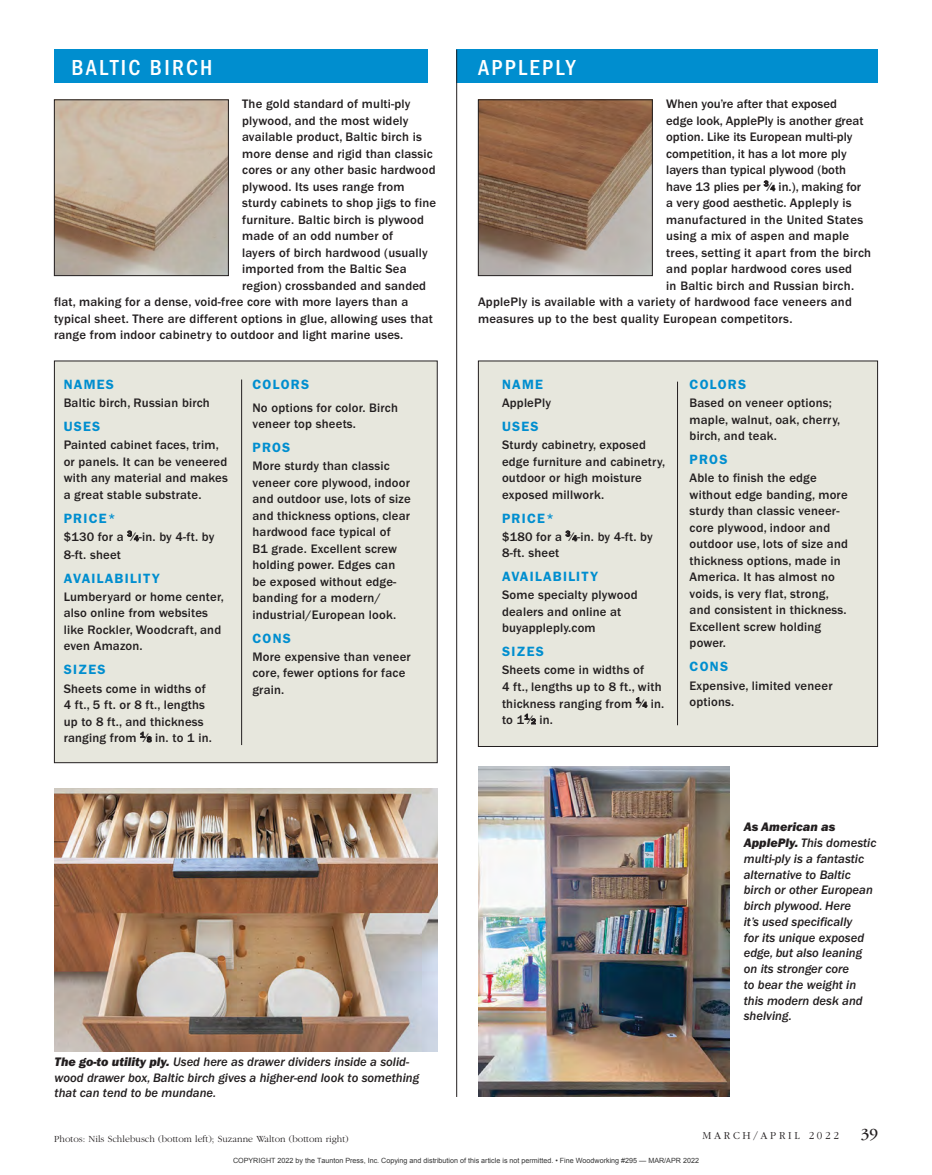
<style>
.page{position:relative;width:932px;height:1175px;background:#fff}
.page>*{position:absolute;margin:0;border:0;box-sizing:border-box;transform-origin:0 0}
.t1{font:500 condensed 22.5px "ITC Franklin Gothic Std";letter-spacing:.1em;color:#fff}
.t2{font:16.05px "ITC Garamond Std";color:#231f20}
.t3{font:600 13.5px "ITC Franklin Gothic Std";letter-spacing:.09em;color:#008ecf}
.t4{font:500 12.75px/16.5px "ITC Franklin Gothic Std";letter-spacing:.015em;color:#231f20}
.t5{font:12.75px/15.8px "ITC Franklin Gothic Std Med It";color:#231f20}
.t6{font:300 11.1px "ITC Garamond Std";letter-spacing:.24em;color:#231f20}
.t7{font:300 9.75px "ITC Garamond Std";letter-spacing:.005em;color:#231f20}
.t8{font:7.2px "Arial";color:rgb(0 0 0/.8)}
.s1{font-size:8.1px}
.s2{font-family:"ITC Franklin Gothic Std Hvy It"}
</style>
<div class="page">
<div style="left:54px;top:50px;width:374px;height:33px;background:#008ecf"></div>
<div style="left:456px;top:50px;width:422px;height:33px;background:#008ecf"></div>
<svg style="left:763px;top:181px;width:12px;height:10px"></svg>
<img style="left:480px;top:101px;width:170px;height:173px">
<div style="left:478px;top:99px;width:174px;height:177px;border:1px solid #231f20"></div>
<div style="left:54px;top:361px;width:383px;height:401px;background:#e7e7dd"></div>
<div style="left:54px;top:360px;width:383px;height:403px;border:1px solid #231f20"></div>
<img style="left:54px;top:788px;width:383px;height:263px">
<img style="left:56px;top:101px;width:171px;height:173px">
<div style="left:54px;top:99px;width:175px;height:177px;border:1px solid #231f20"></div>
<div style="left:478px;top:361px;width:399px;height:385px;background:#e7e7dd"></div>
<div style="left:478px;top:360px;width:400px;height:387px;border:1px solid #231f20"></div>
<hr style="left:456px;top:50px;width:1px;height:1046px;background:#231f20">
<img style="left:478px;top:766px;width:251px;height:330px">
<svg style="left:127px;top:531px;width:12px;height:10px"></svg>
<svg style="left:140px;top:732px;width:12px;height:10px"></svg>
<svg style="left:565px;top:531px;width:12px;height:10px"></svg>
<svg style="left:636px;top:697px;width:11px;height:10px"></svg>
<svg style="left:525px;top:714px;width:10px;height:10px"></svg>
<hr style="left:677px;top:381px;width:1px;height:344px;background:#231f20">
<hr style="left:241px;top:379px;width:1px;height:366px;background:#231f20">
<p class="t1" style="left:71px;top:55px;width:143px">BALTIC BIRCH</p>
<p class="t4" style="left:242px;top:96px;width:170px">The gold standard of multi-ply</p>
<p class="t4" style="left:242px;top:112px;width:168px">plywood, and the most widely</p>
<p class="t4" style="left:242px;top:129px;width:181px">available product, Baltic birch is</p>
<p class="t4" style="left:242px;top:145px;width:192px">more dense and rigid than classic</p>
<p class="t4" style="left:242px;top:162px;width:195px">cores or any other basic hardwood</p>
<p class="t4" style="left:242px;top:178px;width:164px">plywood. Its uses range from</p>
<p class="t4" style="left:242px;top:195px;width:195px">sturdy cabinets to shop jigs to fine</p>
<p class="t4" style="left:242px;top:211px;width:183px">furniture. Baltic birch is plywood</p>
<p class="t4" style="left:242px;top:228px;width:152px">made of an odd number of</p>
<p class="t4" style="left:242px;top:244px;width:187px">layers of birch hardwood (usually</p>
<p class="t4" style="left:242px;top:261px;width:166px">imported from the Baltic Sea</p>
<p class="t4" style="left:242px;top:277px;width:185px">region) crossbanded and sanded</p>
<p class="t4" style="left:54px;top:294px;width:356px">flat, making for a dense, void-free core with more layers than a</p>
<p class="t4" style="left:54px;top:310px;width:380px">typical sheet. There are different options in glue, allowing uses that</p>
<p class="t4" style="left:54px;top:327px;width:351px">range from indoor cabinetry to outdoor and light marine uses.</p>
<p class="t3" style="left:64px;top:377px;width:52px">NAMES</p>
<p class="t4" style="left:64px;top:395px;width:148px">Baltic birch, Russian birch</p>
<p class="t3" style="left:64px;top:419px;width:38px">USES</p>
<p class="t4" style="left:64px;top:437px;width:166px">Painted cabinet faces, trim, or panels. It can be veneered with any material and makes a great stable substrate.</p>
<p class="t3" style="left:64px;top:510px;width:54px">PRICE*</p>
<p class="t4" style="left:64px;top:528px;width:152px;line-height:18px">$130 for a <sup>3</sup>⁄<span class="s1">4</span>-in. by 4-ft. by<br>8-ft. sheet</p>
<p class="t3" style="left:64px;top:570px;width:98px">AVAILABILITY</p>
<p class="t4" style="left:64px;top:588px;width:162px">Lumberyard or home center, also online from websites like Rockler, Woodcraft, and even Amazon.</p>
<p class="t3" style="left:64px;top:662px;width:43px">SIZES</p>
<p class="t4" style="left:64px;top:680px;width:150px">Sheets come in widths of<br>4 ft., 5 ft. or 8 ft., lengths up to 8 ft., and thickness ranging from <sup>1</sup>⁄<span class="s1">8</span> in. to 1 in.</p>
<p class="t3" style="left:252px;top:377px;width:58px">COLORS</p>
<p class="t4" style="left:252px;top:399px;width:147px">No options for color. Birch veneer top sheets.</p>
<p class="t3" style="left:252px;top:440px;width:39px">PROS</p>
<p class="t4" style="left:252px;top:458px;width:160px">More sturdy than classic veneer core plywood, indoor and outdoor use, lots of size and thickness options, clear hardwood face typical of<br>B1 grade. Excellent screw holding power. Edges can be exposed without edge&shy;banding for a modern/ industrial/European look.</p>
<p class="t3" style="left:252px;top:630px;width:40px">CONS</p>
<p class="t4" style="left:252px;top:648px;width:160px">More expensive than veneer core, fewer options for face grain.</p>
<p class="t5" style="left:55px;top:1054px;width:366px"><span class="s2">The go-to utility ply.</span> Used here as drawer dividers inside a solid&shy;wood drawer box, Baltic birch gives a higher-end look to something that can tend to be mundane.</p>
<p class="t1" style="left:478px;top:55px;width:99px">APPLEPLY</p>
<p class="t4" style="left:666px;top:96px;width:172px">When you’re after that exposed</p>
<p class="t4" style="left:666px;top:112px;width:199px">edge look, ApplePly is another great</p>
<p class="t4" style="left:666px;top:129px;width:188px">option. Like its European multi-ply</p>
<p class="t4" style="left:666px;top:145px;width:182px">competition, it has a lot more ply</p>
<p class="t4" style="left:666px;top:162px;width:181px">layers than typical plywood (both</p>
<p class="t4" style="left:666px;top:178px;width:196px">have 13 plies per <sup>3</sup>⁄<span class="s1">4</span> in.), making for</p>
<p class="t4" style="left:666px;top:195px;width:187px">a very good aesthetic. Appleply is</p>
<p class="t4" style="left:666px;top:211px;width:199px">manufactured in the United States</p>
<p class="t4" style="left:666px;top:228px;width:184px">using a mix of aspen and maple</p>
<p class="t4" style="left:666px;top:244px;width:206px">trees, setting it apart from the birch</p>
<p class="t4" style="left:666px;top:261px;width:187px">and poplar hardwood cores used</p>
<p class="t4" style="left:666px;top:277px;width:189px">in Baltic birch and Russian birch.</p>
<p class="t4" style="left:478px;top:294px;width:375px">ApplePly is available with a variety of hardwood face veneers and</p>
<p class="t4" style="left:478px;top:310px;width:316px">measures up to the best quality European competitors.</p>
<p class="t3" style="left:502px;top:377px;width:42px">NAME</p>
<p class="t4" style="left:502px;top:395px;width:50px">ApplePly</p>
<p class="t3" style="left:502px;top:419px;width:38px">USES</p>
<p class="t4" style="left:502px;top:437px;width:165px">Sturdy cabinetry, exposed edge furniture and cabinetry, outdoor or high moisture exposed millwork.</p>
<p class="t3" style="left:502px;top:510px;width:54px">PRICE*</p>
<p class="t4" style="left:502px;top:528px;width:152px">$180 for a <sup>3</sup>⁄<span class="s1">4</span>-in. by 4-ft. by<br>8-ft. sheet</p>
<p class="t3" style="left:502px;top:569px;width:98px">AVAILABILITY</p>
<p class="t4" style="left:502px;top:587px;width:137px">Some specialty plywood dealers and online at buyappleply.com</p>
<p class="t3" style="left:502px;top:644px;width:43px">SIZES</p>
<p class="t4" style="left:502px;top:662px;width:164px">Sheets come in widths of<br>4 ft., lengths up to 8 ft., with thickness ranging from <sup>1</sup>⁄<span class="s1">4</span> in. to 1<sup>1</sup>⁄<span class="s1">2</span> in.</p>
<p class="t3" style="left:689px;top:377px;width:58px">COLORS</p>
<p class="t4" style="left:689px;top:395px;width:152px">Based on veneer options; maple, walnut, oak, cherry, birch, and teak.</p>
<p class="t3" style="left:689px;top:452px;width:39px">PROS</p>
<p class="t4" style="left:689px;top:470px;width:160px">Able to finish the edge without edge banding, more sturdy than classic veneer&shy;core plywood, indoor and outdoor use, lots of size and thickness options, made in<br>America. It has almost no voids, is very flat, strong, and consistent in thickness.<br>Excellent screw holding power.</p>
<p class="t3" style="left:689px;top:659px;width:40px">CONS</p>
<p class="t4" style="left:689px;top:677px;width:144px">Expensive, limited veneer options.</p>
<p class="t5" style="left:743px;top:819px;width:134px"><span class="s2">As American as<br>ApplePly.</span> This domestic multi-ply is a fantastic alternative to Baltic birch or other European birch plywood. Here<br>it’s used specifically<br>for its unique exposed edge, but also leaning on its stronger core<br>to bear the weight in this modern desk and shelving.</p>
<p class="t7" style="left:54px;top:1133px;width:296px">Photos: Nils Schlebusch (bottom left); Suzanne Walton (bottom right)</p>
<p class="t6" style="left:702px;top:1129px;width:138px">March/April 2022</p>
<p class="t2" style="left:860px;top:1124px;width:19px">39</p>
<p class="t8" style="left:233px;top:1155px;width:467px">COPYRIGHT 2022 by the Taunton Press, Inc. Copying and distribution of this article is not permitted. • Fine Woodworking #295 — MAR/APR 2022</p>
</div>
